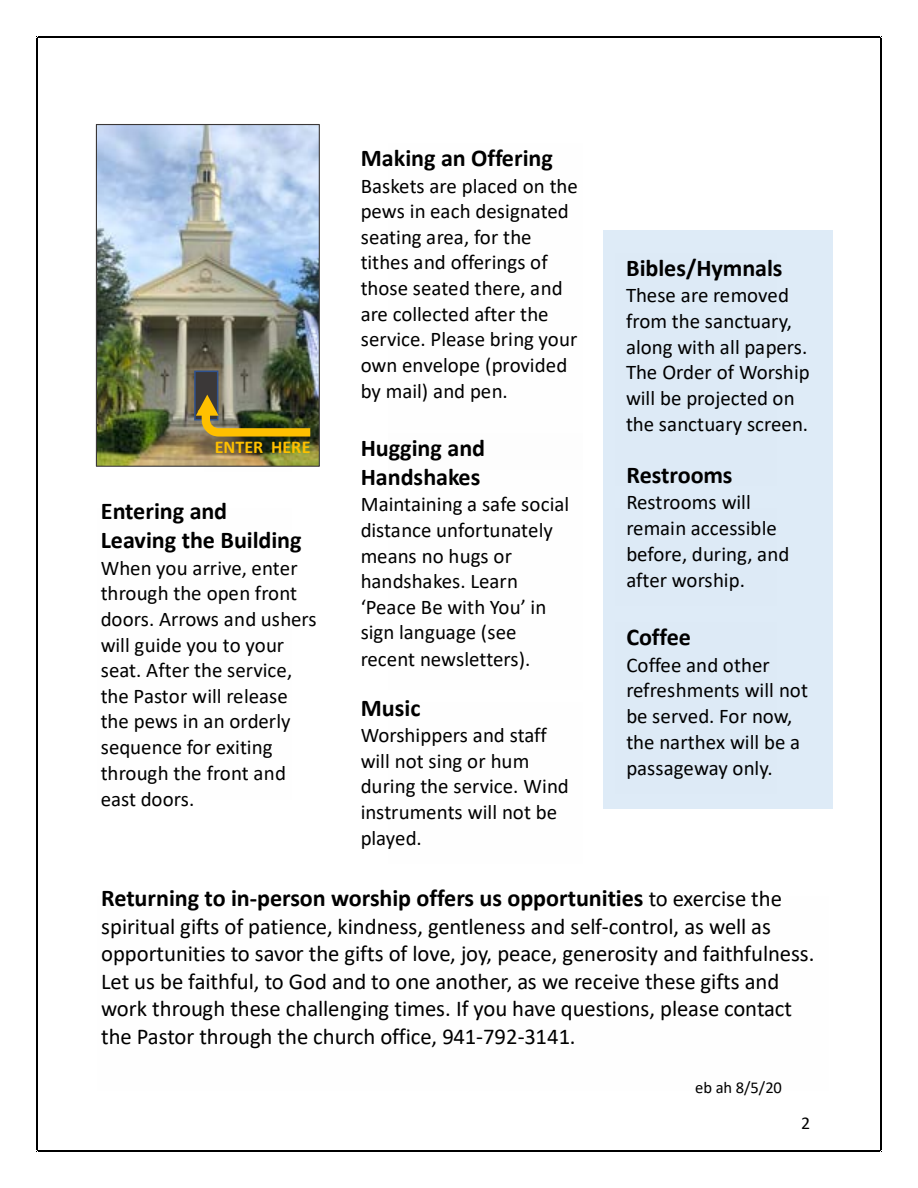
<style>
.page{position:relative;width:918px;height:1188px;background:#fff}
.page>*{position:absolute;margin:0;border:0;box-sizing:border-box;transform-origin:0 0}
.t1{font:700 24.15px/29.5px "Calibri";color:#000}
.t2{font:22.65px/27.5px "Calibri";letter-spacing:-.005em;color:#000}
.t3{font:20.85px/25.7px "Calibri";color:#000}
.t4{font:700 18px "Calibri";color:#ffc000}
.t5{font:18px "Calibri";color:#000}
.t6{font:16.5px "Calibri";color:#000}
.s1{font-weight:400;font-size:22.65px}
</style>
<div class="page">
<div style="left:603px;top:230px;width:229px;height:578px;background:#deebf7"></div>
<img style="left:98px;top:126px;width:220px;height:339px">
<div style="left:96px;top:124px;width:224px;height:343px;border:1px solid #3b3838"></div>
<div style="left:195px;top:371px;width:23px;height:49px;background:#3b3838"></div>
<div style="left:194px;top:371px;width:24px;height:50px;border:2px solid #2f528f"></div>
<svg style="left:196px;top:395px;width:114px;height:42px;background:#7e7435"></svg>
<img style="left:204px;top:436px;width:87px;height:31px">
<hr style="left:38px;top:36px;width:842px;height:1px;background:#000">
<hr style="left:38px;top:37px;width:842px;height:1px;background:#000">
<hr style="left:36px;top:38px;width:1px;height:1112px;background:#000">
<hr style="left:37px;top:38px;width:1px;height:1112px;background:#000">
<hr style="left:880px;top:38px;width:1px;height:1112px;background:#000">
<hr style="left:38px;top:1150px;width:842px;height:1px;background:#000">
<p class="t4" style="left:215px;top:434px;width:97px">ENTER HERE</p>
<p class="t1" style="left:101px;top:496px;width:202px">Entering and<br>Leaving the Building</p>
<p class="t3" style="left:101px;top:554px;width:217px">When you arrive, enter through the open front doors. Arrows and ushers will guide you to your seat. After the service, the Pastor will release the pews in an orderly sequence for exiting through the front and east doors.</p>
<p class="t1" style="left:361px;top:143px;width:194px">Making an Offering</p>
<p class="t3" style="left:361px;top:172px;width:219px">Baskets are placed on the pews in each designated seating area, for the tithes and offerings of those seated there, and are collected after the service. Please bring your own envelope (provided by mail) and pen.</p>
<p class="t1" style="left:361px;top:433px;width:126px;line-height:29.1px">Hugging and<br>Handshakes</p>
<p class="t3" style="left:361px;top:491px;width:210px">Maintaining a safe social distance unfortunately means no hugs or handshakes. Learn ‘Peace Be with You’ in sign language (see recent newsletters).</p>
<p class="t1" style="left:361px;top:693px;width:61px">Music</p>
<p class="t3" style="left:361px;top:722px;width:210px">Worshippers and staff will not sing or hum during the service. Wind instruments will not be played.</p>
<p class="t1" style="left:626px;top:253px;width:158px">Bibles/Hymnals</p>
<p class="t3" style="left:626px;top:282px;width:185px">These are removed from the sanctuary, along with all papers.<br>The Order of Worship will be projected on the sanctuary screen.</p>
<p class="t1" style="left:626px;top:460px;width:108px">Restrooms</p>
<p class="t3" style="left:626px;top:489px;width:165px">Restrooms will remain accessible before, during, and after worship.</p>
<p class="t1" style="left:626px;top:622px;width:66px">Coffee</p>
<p class="t3" style="left:626px;top:651px;width:183px">Coffee and other refreshments will not be served. For now, the narthex will be a passageway only.</p>
<p class="t1" style="left:101px;top:883px;width:682px">Returning to in-person worship offers us opportunities <span class="s1">to exercise the</span></p>
<p class="t2" style="left:101px;top:912px;width:715px">spiritual gifts of patience, kindness, gentleness and self-control, as well as opportunities to savor the gifts of love, joy, peace, generosity and faithfulness.<br>Let us be faithful, to God and to one another, as we receive these gifts and work through these challenging times. If you have questions, please contact the Pastor through the church office, 941-792-3141.</p>
<p class="t6" style="left:695px;top:1076px;width:88px">eb ah 8/5/20</p>
<p class="t5" style="left:801px;top:1111px;width:11px">2</p>
</div>
